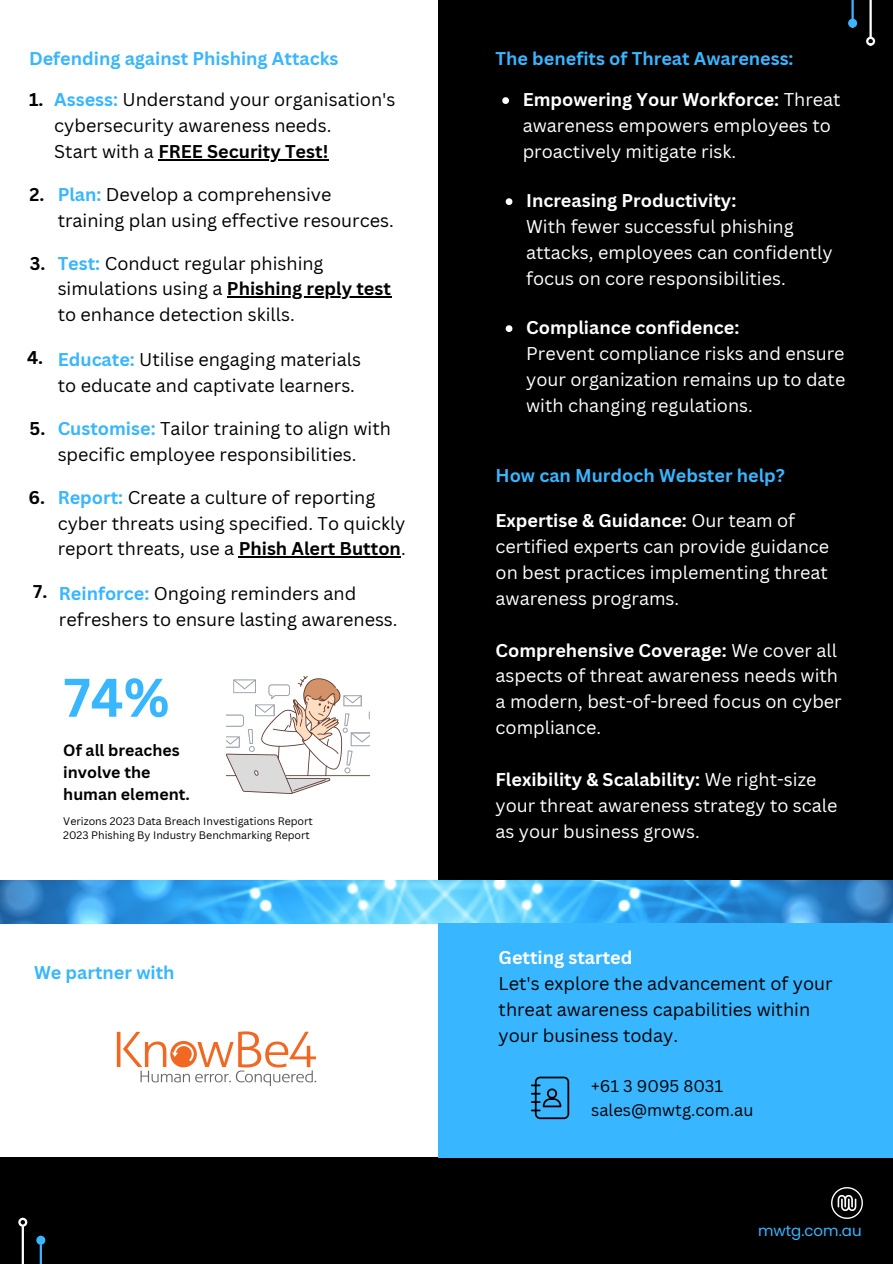
<style>
.page{position:relative;width:893px;height:1264px;background:#fff}
.page>*{position:absolute;margin:0;border:0;box-sizing:border-box;transform-origin:0 0}
.t1{font:700 53.1px "Canva Sans";color:#38b6ff}
.t2{font:18px/25.8px "Canva Sans";color:#fff}
.t3{font:18px/25.8px "Canva Sans";color:#000}
.t4{font:700 18px "Canva Sans";color:#38b6ff}
.t5{font:700 18px "Canva Sans";color:#000}
.t6{font:700 18px "Canva Sans";color:#fff}
.t7{font:16.5px "Canva Sans";color:#000}
.t8{font:700 15.9px/21.9px "Canva Sans";color:#000}
.t9{font:15px "Poppins";color:#38b6ff}
.t10{font:10.65px "Canva Sans";color:#000}
.s1{font-weight:700;color:#38b6ff}
.s2{font-weight:400}
.s3{font-weight:700}
</style>
<div class="page">
<div style="left:438px;top:0;width:454px;height:917px;background:#000"></div>
<img style="left:0;top:880px;width:892px;height:43px">
<hr style="left:869px;top:0;width:2px;height:37px;background:#fff">
<div style="left:866px;top:37px;width:9px;height:9px;border:2px solid #fff;border-radius:50%"></div>
<svg style="left:851px;top:0;width:2px;height:19px"></svg>
<div style="left:849px;top:20px;width:6px;height:7px;background:#38b6ff;border-radius:50%"></div>
<div style="left:848px;top:19px;width:9px;height:9px;border:2px solid #38b6ff;border-radius:50%"></div>
<div style="left:0;top:1156px;width:892px;height:107px;background:#000"></div>
<hr style="left:22px;top:1226px;width:2px;height:37px;background:#fff">
<div style="left:18px;top:1217px;width:9px;height:9px;border:2px solid #fff;border-radius:50%"></div>
<svg style="left:40px;top:1244px;width:2px;height:19px"></svg>
<div style="left:37px;top:1236px;width:7px;height:7px;background:#38b6ff;border-radius:50%"></div>
<div style="left:36px;top:1235px;width:9px;height:9px;border:2px solid #38b6ff;border-radius:50%"></div>
<img style="left:831px;top:1187px;width:31px;height:31px">
<div style="left:438px;top:923px;width:454px;height:233px;background:#38b6ff"></div>
<svg style="left:531px;top:1076px;width:38px;height:43px;background:#2988c0"></svg>
<svg style="left:117px;top:1031px;width:199px;height:54px"></svg>
<hr style="left:239px;top:556px;width:162px;height:1px;background:#000">
<hr style="left:158px;top:159px;width:45px;height:1px;background:#000">
<svg style="left:203px;top:159px;width:15px;height:1px"></svg>
<hr style="left:218px;top:159px;width:105px;height:1px;background:#000">
<hr style="left:227px;top:296px;width:164px;height:2px;background:#000">
<svg style="left:505px;top:325px;width:7px;height:7px"></svg>
<svg style="left:502px;top:97px;width:7px;height:7px"></svg>
<svg style="left:505px;top:198px;width:7px;height:7px"></svg>
<img style="left:226px;top:676px;width:143px;height:117px">
<p class="t4" style="left:29px;top:46px;width:311px">Defending against Phishing Attacks</p>
<p class="t5" style="left:29px;top:87px;width:16px">1.</p>
<p class="t3" style="left:54px;top:86px;width:343px"><span class="s1">Assess:</span> Understand your organisation's cybersecurity awareness needs.</p>
<p class="t5" style="left:54px;top:139px;width:275px"><span class="s2">Start with a</span> FREE Security Test!</p>
<p class="t5" style="left:29px;top:182px;width:16px">2.</p>
<p class="t3" style="left:58px;top:181px;width:337px"><span class="s1">Plan:</span> Develop a comprehensive training plan using effective resources.</p>
<p class="t3" style="left:58px;top:250px;width:335px"><span class="s1">Test:</span> Conduct regular phishing simulations using a <span class="s3">Phishing reply test </span>to enhance detection skills.</p>
<p class="t5" style="left:30px;top:250px;width:17px">3.</p>
<p class="t5" style="left:27px;top:345px;width:18px">4.</p>
<p class="t3" style="left:58px;top:346px;width:305px"><span class="s1">Educate:</span> Utilise engaging materials to educate and captivate learners.</p>
<p class="t5" style="left:29px;top:416px;width:17px">5.</p>
<p class="t3" style="left:58px;top:415px;width:335px"><span class="s1">Customise:</span> Tailor training to align with specific employee responsibilities.</p>
<p class="t5" style="left:29px;top:484px;width:18px">6.</p>
<p class="t3" style="left:58px;top:483px;width:349px"><span class="s1">Report:</span> Create a culture of reporting cyber threats using specified. To quickly report threats, use a <span class="s3">Phish Alert Button</span>.</p>
<p class="t5" style="left:33px;top:579px;width:16px">7.</p>
<p class="t3" style="left:59px;top:580px;width:340px"><span class="s1">Reinforce:</span> Ongoing reminders and refreshers to ensure lasting awareness.</p>
<p class="t1" style="left:64px;top:660px;width:107px">74%</p>
<p class="t8" style="left:63px;top:738px;width:128px">Of all breaches involve the human element.</p>
<p class="t10" style="left:63px;top:813px;width:251px">Verizons 2023 Data Breach Investigations Report</p>
<p class="t10" style="left:63px;top:827px;width:248px">2023 Phishing By Industry Benchmarking Report</p>
<p class="t4" style="left:34px;top:959px;width:142px">We partner with</p>
<p class="t4" style="left:495px;top:46px;width:299px">The benefits of Threat Awareness:</p>
<p class="t2" style="left:522px;top:86px;width:319px"><span class="s3">Empowering Your Workforce:</span> Threat awareness empowers employees to proactively mitigate risk.</p>
<p class="t2" style="left:526px;top:187px;width:308px"><span class="s3">Increasing Productivity:<br></span>With fewer successful phishing attacks, employees can confidently focus on core responsibilities.</p>
<p class="t2" style="left:526px;top:314px;width:320px"><span class="s3">Compliance confidence:<br></span>Prevent compliance risks and ensure your organization remains up to date with changing regulations.</p>
<p class="t4" style="left:495px;top:463px;width:291px">How can Murdoch Webster help?</p>
<p class="t2" style="left:495px;top:507px;width:335px"><span class="s3">Expertise &amp; Guidance:</span> Our team of certified experts can provide guidance on best practices implementing threat awareness programs.</p>
<p class="t2" style="left:495px;top:636px;width:347px"><span class="s3">Comprehensive Coverage:</span> We cover all aspects of threat awareness needs with a modern, best-of-breed focus on cyber compliance.</p>
<p class="t2" style="left:495px;top:766px;width:343px"><span class="s3">Flexibility &amp; Scalability:</span> We right-size your threat awareness strategy to scale as your business grows.</p>
<p class="t6" style="left:498px;top:945px;width:135px">Getting started</p>
<p class="t3" style="left:498px;top:970px;width:335px">Let's explore the advancement of your threat awareness capabilities within your business today.</p>
<p class="t7" style="left:591px;top:1074px;width:134px">+61 3 9095 8031</p>
<p class="t7" style="left:591px;top:1097px;width:164px">sales@mwtg.com.au</p>
<p class="t9" style="left:758px;top:1220px;width:105px">mwtg.com.au</p>
</div>
